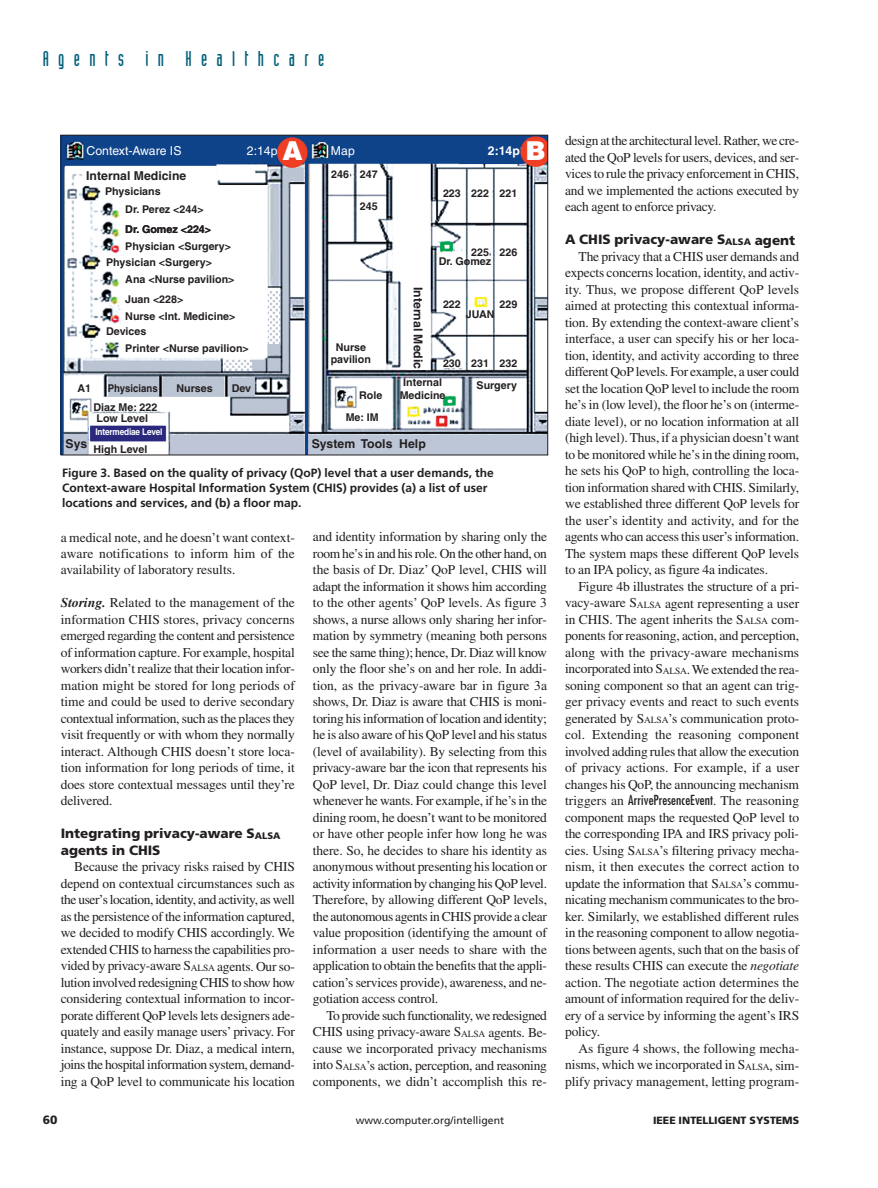
<style>
.page{position:relative;width:878px;height:1188px;background:#fff}
.page>*{position:absolute;margin:0;border:0;box-sizing:border-box;transform-origin:0 0}
.t1{font:900 25.95px "Helvetica";color:#fff}
.t2{font:21px "Industria Solid";letter-spacing:.445em;color:#04607a}
.t3{font:13.5px/16.5px "Times";letter-spacing:-.01em;color:#231f20;text-align:justify}
.t4{font:900 13.5px/16.5px "Frutiger";color:#231f20}
.t5{font:700 12.3px "Helvetica";color:#231f20}
.t6{font:12.3px "Helvetica";color:#fff}
.t7{font:700 12.3px "Helvetica";color:#fff}
.t8{font:700 12px/15px "Frutiger";color:#231f20}
.t9{font:900 12px "Frutiger";color:#231f20}
.t10{font:700 10.65px/16.8px "Helvetica";color:#231f20}
.t11{font:700 10.65px "Helvetica";color:#231f20;scale:.9 1}
.t12{font:10.5px "Frutiger";color:#231f20}
.t13{font:900 10.5px "Frutiger";color:#231f20}
.t14{font:700 9.15px "Helvetica";letter-spacing:-.02em;color:#fff;scale:.9 1}
.s1{font-weight:900;font-size:25.95px}
.s2{font-weight:700;font-style:italic}
.s3{font-size:9.45px}
.s4{font-family:"Futura";font-stretch:condensed}
.s5{font-style:italic}
</style>
<div class="page">
<img style="left:63px;top:137px;width:483px;height:316px">
<div style="left:61px;top:135px;width:487px;height:320px;border:1px solid #231f20"></div>
<h2 class="t2" style="left:43px;top:51px;width:283px">Agents in Healthcare</h2>
<p class="t6" style="left:87px;top:146px;width:96px">Context-Aware IS</p>
<p class="t6" style="left:247px;top:146px;width:57px">2:14p <span class="s1">A</span></p>
<h1 class="t1" style="left:525px;top:141px;width:22px">B</h1>
<p class="t6" style="left:331px;top:146px;width:25px">Map</p>
<p class="t7" style="left:488px;top:146px;width:33px">2:14p</p>
<p class="t5" style="left:86px;top:171px;width:101px">Internal Medicine</p>
<p class="t10" style="left:331px;top:167px;width:48px">246 247</p>
<p class="t10" style="left:125px;top:183px;width:80px;line-height:18px;text-indent:-20px">Physicians<br>Dr. Perez &lt;244&gt;</p>
<p class="t10" style="left:125px;top:222px;width:107px">Dr. Gomez &lt;224&gt;<br>Physician &lt;Surgery&gt;</p>
<p class="t10" style="left:125px;top:272px;width:111px">Ana &lt;Nurse pavilion&gt;</p>
<p class="t10" style="left:106px;top:255px;width:107px">Physician &lt;Surgery&gt;</p>
<p class="t10" style="left:360px;top:199px;width:19px">245</p>
<p class="t10" style="left:443px;top:186px;width:76px">223 222 221</p>
<p class="t10" style="left:471px;top:245px;width:48px">225 226</p>
<p class="t10" style="left:438px;top:254px;width:54px">Dr. Gomez</p>
<p class="t10" style="left:125px;top:292px;width:112px">Juan &lt;228&gt;<br>Nurse &lt;Int. Medicine&gt;</p>
<p class="t10" style="left:106px;top:324px;width:42px">Devices</p>
<p class="t10" style="left:125px;top:341px;width:125px">Printer &lt;Nurse pavilion&gt;</p>
<p class="t10" style="left:331px;top:341px;width:42px;line-height:12.9px;text-align:center">Nurse pavilion</p>
<p class="t5" style="left:422px;top:287px;width:84px;rotate:90deg">Internal Medic</p>
<p class="t10" style="left:443px;top:297px;width:19px">222</p>
<p class="t10" style="left:499px;top:297px;width:19px">229</p>
<p class="t10" style="left:466px;top:306px;width:30px">JUAN</p>
<p class="t10" style="left:443px;top:356px;width:76px">230 231 232</p>
<p class="t10" style="left:403px;top:375px;width:40px">Internal</p>
<p class="t10" style="left:476px;top:378px;width:42px">Surgery</p>
<p class="t10" style="left:400px;top:388px;width:47px">Medicine</p>
<p class="t10" style="left:77px;top:381px;width:15px">A1</p>
<p class="t11" style="left:108px;top:384px;width:57px">Physicians</p>
<p class="t10" style="left:176px;top:381px;width:38px">Nurses</p>
<p class="t10" style="left:232px;top:381px;width:21px">Dev</p>
<p class="t10" style="left:346px;top:385px;width:38px;line-height:21.8px;text-indent:13px">Role<br>Me: IM</p>
<p class="t10" style="left:93px;top:403px;width:65px;line-height:10.6px">Diaz Me: 222<br>Low Level</p>
<p class="t10" style="left:93px;top:442px;width:55px">High Level</p>
<p class="t14" style="left:95px;top:429px;width:76px">Intermediae Level</p>
<p class="t8" style="left:62px;top:466px;width:433px">Figure 3. Based on the quality of privacy (QoP) level that a user demands, the<br>Context-aware Hospital Information System (CHIS) provides (a) a list of user locations and services, and (b) a floor map.</p>
<p class="t5" style="left:66px;top:439px;width:23px">Sys</p>
<p class="t5" style="left:311px;top:439px;width:116px">System Tools Help</p>
<p class="t3" style="left:61px;top:530px;width:236px">a medical note, and he doesn’t want context&shy;aware notifications to inform him of the availability of laboratory results.</p>
<p class="t3" style="left:61px;top:596px;width:236px"><span class="s2">Storing.</span> Related to the management of the information CHIS stores, privacy concerns emerged regarding the content and persistence of information capture. For example, hospital workers didn’t realize that their location infor&shy;mation might be stored for long periods of time and could be used to derive secondary contextual information, such as the places they visit frequently or with whom they normally interact. Although CHIS doesn’t store loca&shy;tion information for long periods of time, it does store contextual messages until they’re delivered.</p>
<p class="t4" style="left:61px;top:827px;width:221px">Integrating privacy-aware S<span class="s3">ALSA </span>agents in CHIS</p>
<p class="t3" style="left:61px;top:860px;width:236px;text-indent:14px">Because the privacy risks raised by CHIS depend on contextual circumstances such as the user’s location, identity, and activity, as well as the persistence of the information captured, we decided to modify CHIS accordingly. We extended CHIS to harness the capabilities pro&shy;vided by privacy-aware S<span class="s3">ALSA</span> agents. Our so&shy;lution involved redesigning CHIS to show how considering contextual information to incor&shy;porate different QoP levels lets designers ade&shy;quately and easily manage users’privacy. For instance, suppose Dr. Diaz, a medical intern, joins the hospital information system, demand&shy;ing a QoP level to communicate his location</p>
<p class="t3" style="left:313px;top:530px;width:236px">and identity information by sharing only the room he’s in and his role. On the other hand, on the basis of Dr. Diaz’ QoP level, CHIS will adapt the information it shows him according to the other agents’ QoP levels. As figure 3 shows, a nurse allows only sharing her infor&shy;mation by symmetry (meaning both persons see the same thing); hence, Dr. Diaz will know only the floor she’s on and her role. In addi&shy;tion, as the privacy-aware bar in figure 3a shows, Dr. Diaz is aware that CHIS is moni&shy;toring his information of location and identity; he is also aware of his QoP level and his status (level of availability). By selecting from this privacy-aware bar the icon that represents his QoP level, Dr. Diaz could change this level whenever he wants. For example, if he’s in the dining room, he doesn’t want to be monitored or have other people infer how long he was there. So, he decides to share his identity as anonymous without presenting his location or activity information by changing his QoP level.<br>Therefore, by allowing different QoP levels, the autonomous agents in CHIS provide a clear value proposition (identifying the amount of information a user needs to share with the application to obtain the benefits that the appli&shy;cation’s services provide), awareness, and ne&shy;gotiation access control.</p>
<p class="t3" style="left:313px;top:1008px;width:235px;text-indent:14px">To provide such functionality, we redesigned CHIS using privacy-aware S<span class="s3">ALSA</span> agents. Be&shy;cause we incorporated privacy mechanisms into S<span class="s3">ALSA</span>’s action, perception, and reasoning components, we didn’t accomplish this re-</p>
<p class="t3" style="left:565px;top:134px;width:235px">design at the architectural level. Rather, we cre&shy;ated the QoP levels for users, devices, and ser&shy;vices to rule the privacy enforcement in CHIS, and we implemented the actions executed by each agent to enforce privacy.</p>
<p class="t4" style="left:565px;top:233px;width:232px">A CHIS privacy-aware S<span class="s3">ALSA</span> agent</p>
<p class="t3" style="left:565px;top:249px;width:236px;text-indent:14px">The privacy that a CHIS user demands and expects concerns location, identity, and activ&shy;ity. Thus, we propose different QoP levels aimed at protecting this contextual informa&shy;tion. By extending the context-aware client’s interface, a user can specify his or her loca&shy;tion, identity, and activity according to three different QoP levels. For example, a user could set the location QoP level to include the room he’s in (low level), the floor he’s on (interme&shy;diate level), or no location information at all (high level). Thus, if a physician doesn’t want to be monitored while he’s in the dining room, he sets his QoP to high, controlling the loca&shy;tion information shared with CHIS. Similarly, we established three different QoP levels for the user’s identity and activity, and for the agents who can access this user’s information.<br>The system maps these different QoP levels to an IPA policy, as figure 4a indicates.</p>
<p class="t3" style="left:565px;top:579px;width:236px;text-indent:14px">Figure 4b illustrates the structure of a pri&shy;vacy-aware S<span class="s3">ALSA</span> agent representing a user in CHIS. The agent inherits the S<span class="s3">ALSA</span> com&shy;ponents for reasoning, action, and perception, along with the privacy-aware mechanisms incorporated into S<span class="s3">ALSA</span>. We extended the rea&shy;soning component so that an agent can trig&shy;ger privacy events and react to such events generated by S<span class="s3">ALSA</span>’s communication proto&shy;col. Extending the reasoning component involved adding rules that allow the execution of privacy actions. For example, if a user changes his QoP, the announcing mechanism triggers an <span class="s4">ArrivePresenceEvent</span>. The reasoning component maps the requested QoP level to the corresponding IPA and IRS privacy poli&shy;cies. Using S<span class="s3">ALSA</span>’s filtering privacy mecha&shy;nism, it then executes the correct action to update the information that S<span class="s3">ALSA</span>’s commu&shy;nicating mechanism communicates to the bro&shy;ker. Similarly, we established different rules in the reasoning component to allow negotia&shy;tions between agents, such that on the basis of these results CHIS can execute the <span class="s5">negotiate </span>action. The negotiate action determines the amount of information required for the deliv&shy;ery of a service by informing the agent’s IRS policy.</p>
<p class="t3" style="left:565px;top:1041px;width:235px;text-indent:14px">As figure 4 shows, the following mecha&shy;nisms, which we incorporated in S<span class="s3">ALSA</span>, sim&shy;plify privacy management, letting program-</p>
<p class="t9" style="left:43px;top:1115px;width:16px">60</p>
<p class="t12" style="left:356px;top:1117px;width:150px">www.computer.org/intelligent</p>
<p class="t13" style="left:653px;top:1117px;width:148px">IEEE INTELLIGENT SYSTEMS</p>
</div>
